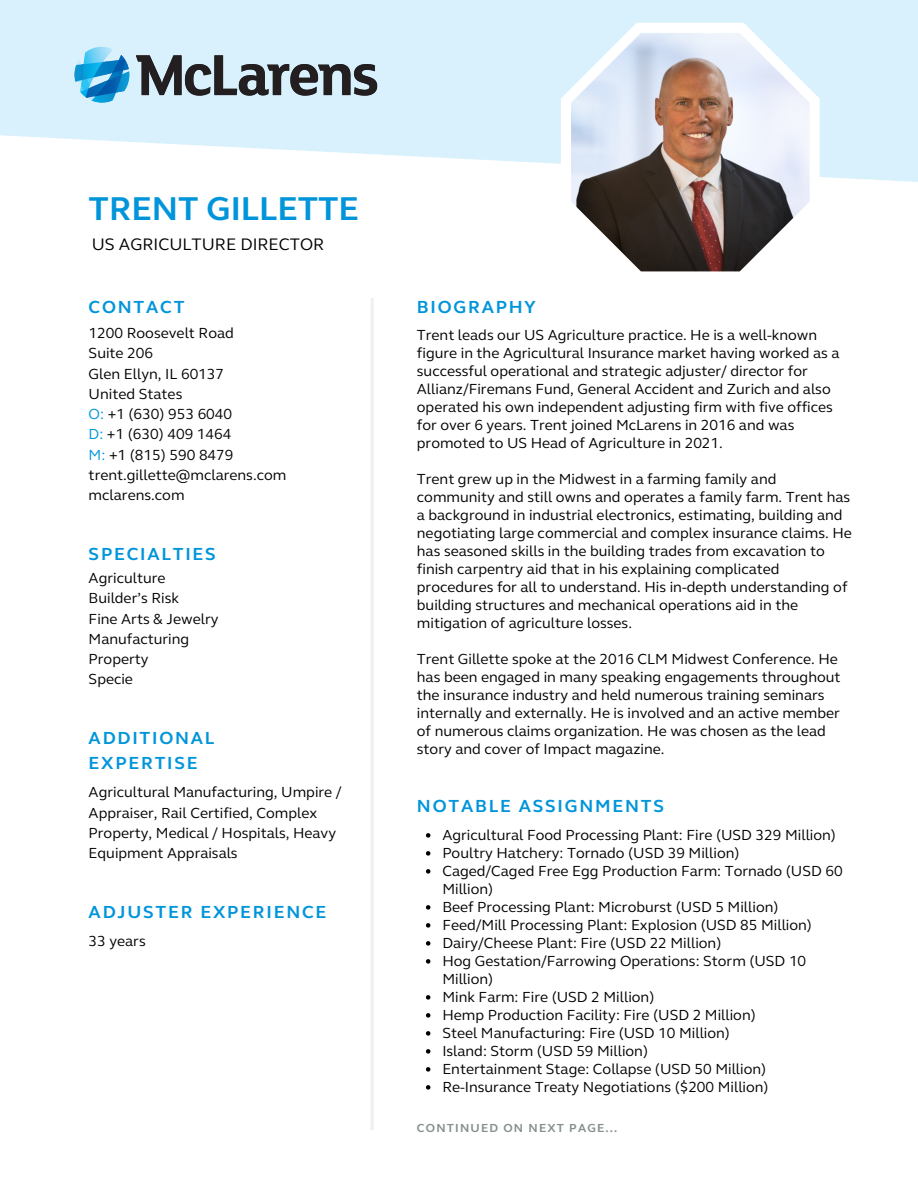
<style>
.page{position:relative;width:918px;height:1188px;background:#fff}
.page>*{position:absolute;margin:0;border:0;box-sizing:border-box;transform-origin:0 0}
.t1{font:700 33.9px "FS Elliot";color:#0095da}
.t2{font:700 18px/24.8px "FS Elliot";letter-spacing:.1em;color:#0095da}
.t3{font:17.1px "FS Elliot";color:#000}
.t4{font:15px/18px "FS Elliot";color:#000}
.t5{font:700 12px "FS Elliot";letter-spacing:.1em;color:#848f8e}
.s1{color:#0095da}
</style>
<div class="page">
<hr style="left:371px;top:298px;width:3px;height:832px;background:#eff0f2">
<svg style="left:561px;top:23px;width:259px;height:249px"></svg>
<img style="left:571px;top:33px;width:239px;height:238px">
<svg style="left:426px;top:833px;width:4px;height:5px"></svg>
<svg style="left:426px;top:851px;width:4px;height:5px"></svg>
<svg style="left:426px;top:869px;width:4px;height:5px"></svg>
<svg style="left:426px;top:905px;width:4px;height:5px"></svg>
<svg style="left:426px;top:923px;width:4px;height:5px"></svg>
<svg style="left:426px;top:941px;width:4px;height:5px"></svg>
<svg style="left:426px;top:959px;width:4px;height:5px"></svg>
<svg style="left:426px;top:995px;width:4px;height:5px"></svg>
<svg style="left:426px;top:1013px;width:4px;height:5px"></svg>
<svg style="left:426px;top:1031px;width:4px;height:5px"></svg>
<svg style="left:426px;top:1049px;width:4px;height:5px"></svg>
<svg style="left:426px;top:1067px;width:4px;height:5px"></svg>
<svg style="left:426px;top:1085px;width:4px;height:5px"></svg>
<img style="left:54px;top:23px;width:344px;height:103px">
<h1 class="t1" style="left:89px;top:189px;width:272px">TRENT GILLETTE</h1>
<p class="t3" style="left:92px;top:234px;width:234px">US AGRICULTURE DIRECTOR</p>
<p class="t2" style="left:89px;top:295px;width:97px">CONTACT</p>
<p class="t4" style="left:89px;top:323px;width:199px;line-height:20.2px">1200 Roosevelt Road<br>Suite 206<br>Glen Ellyn, IL 60137<br>United States<br><span class="s1">O:</span> +1 (630) 953 6040<br><span class="s1">D:</span> +1 (630) 409 1464<br><span class="s1">M:</span> +1 (815) 590 8479 trent.gillette@mclarens.com mclarens.com</p>
<p class="t2" style="left:89px;top:542px;width:129px">SPECIALTIES</p>
<p class="t4" style="left:89px;top:568px;width:131px;line-height:20.2px">Agriculture<br>Builder’s Risk<br>Fine Arts &amp; Jewelry<br>Manufacturing<br>Property<br>Specie</p>
<p class="t2" style="left:89px;top:726px;width:127px">ADDITIONAL<br>EXPERTISE</p>
<p class="t4" style="left:89px;top:782px;width:254px;line-height:20.2px">Agricultural Manufacturing, Umpire / Appraiser, Rail Certified, Complex Property, Medical / Hospitals, Heavy Equipment Appraisals</p>
<p class="t2" style="left:89px;top:900px;width:239px">ADJUSTER EXPERIENCE</p>
<p class="t4" style="left:89px;top:932px;width:59px">33 years</p>
<p class="t2" style="left:417px;top:295px;width:120px">BIOGRAPHY</p>
<p class="t4" style="left:417px;top:327px;width:424px">Trent leads our US Agriculture practice. He is a well-known figure in the Agricultural Insurance market having worked as a successful operational and strategic adjuster/ director for Allianz/Firemans Fund, General Accident and Zurich and also operated his own independent adjusting firm with five offices for over 6 years. Trent joined McLarens in 2016 and was promoted to US Head of Agriculture in 2021.</p>
<p class="t4" style="left:417px;top:471px;width:436px">Trent grew up in the Midwest in a farming family and community and still owns and operates a family farm. Trent has a background in industrial electronics, estimating, building and negotiating large commercial and complex insurance claims. He has seasoned skills in the building trades from excavation to finish carpentry aid that in his explaining complicated procedures for all to understand. His in-depth understanding of building structures and mechanical operations aid in the mitigation of agriculture losses.</p>
<p class="t4" style="left:417px;top:651px;width:425px">Trent Gillette spoke at the 2016 CLM Midwest Conference. He has been engaged in many speaking engagements throughout the insurance industry and held numerous training seminars internally and externally. He is involved and an active member of numerous claims organization. He was chosen as the lead story and cover of Impact magazine.</p>
<p class="t2" style="left:417px;top:794px;width:248px">NOTABLE ASSIGNMENTS</p>
<p class="t4" style="left:442px;top:826px;width:402px">Agricultural Food Processing Plant: Fire (USD 329 Million)<br>Poultry Hatchery: Tornado (USD 39 Million)<br>Caged/Caged Free Egg Production Farm: Tornado (USD 60<br>Million)<br>Beef Processing Plant: Microburst (USD 5 Million)<br>Feed/Mill Processing Plant: Explosion (USD 85 Million)<br>Dairy/Cheese Plant: Fire (USD 22 Million)<br>Hog Gestation/Farrowing Operations: Storm (USD 10<br>Million)<br>Mink Farm: Fire (USD 2 Million)<br>Hemp Production Facility: Fire (USD 2 Million)<br>Steel Manufacturing: Fire (USD 10 Million)<br>Island: Storm (USD 59 Million)<br>Entertainment Stage: Collapse (USD 50 Million)<br>Re-Insurance Treaty Negotiations ($200 Million)</p>
<p class="t5" style="left:417px;top:1120px;width:202px">CONTINUED ON NEXT PAGE...</p>
</div>
